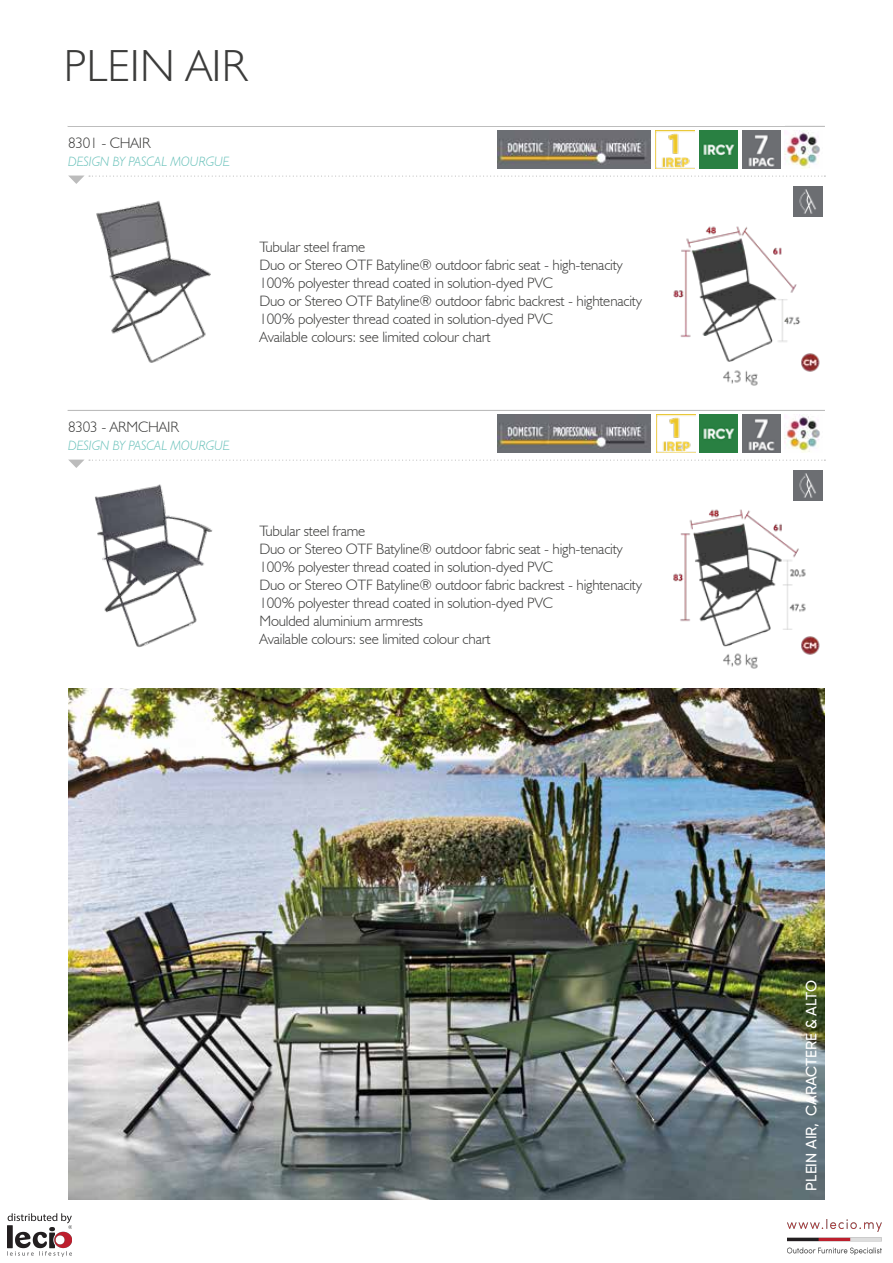
<style>
.page{position:relative;width:893px;height:1263px;background:#fff}
.page>*{position:absolute;margin:0;border:0;box-sizing:border-box;transform-origin:0 0}
.t1{font:300 45px "Humanist 521 BT";color:#3c3c3b}
.t2{font:300 15px/18px "Humanist 521 BT";letter-spacing:-.01em;color:#3c3c3b}
.t3{font:500 15px "Gilroy";color:#fff}
.t4{font:italic 300 13.5px "Humanist 521 BT";color:#6bc2bb}
</style>
<div class="page">
<hr style="left:68px;top:410px;width:757px;height:1px;background:#bcbcbc">
<img style="left:95px;top:484px;width:118px;height:163px">
<img style="left:793px;top:471px;width:30px;height:29px">
<img style="left:497px;top:415px;width:154px;height:38px">
<img style="left:657px;top:415px;width:38px;height:38px">
<img style="left:699px;top:415px;width:39px;height:38px">
<img style="left:742px;top:415px;width:38px;height:38px">
<img style="left:784px;top:415px;width:36px;height:38px">
<img style="left:673px;top:226px;width:147px;height:160px">
<svg style="left:69px;top:460px;width:756px;height:8px"></svg>
<hr style="left:68px;top:126px;width:757px;height:1px;background:#bcbcbc">
<img style="left:96px;top:200px;width:115px;height:163px">
<img style="left:793px;top:187px;width:30px;height:29px">
<img style="left:742px;top:131px;width:38px;height:38px">
<img style="left:784px;top:131px;width:36px;height:38px">
<img style="left:673px;top:509px;width:147px;height:160px">
<svg style="left:69px;top:176px;width:756px;height:8px"></svg>
<img style="left:68px;top:689px;width:757px;height:510px">
<img style="left:497px;top:131px;width:154px;height:38px">
<img style="left:656px;top:131px;width:38px;height:38px">
<img style="left:699px;top:131px;width:39px;height:38px">
<img style="left:788px;top:1219px;width:93px;height:36px">
<img style="left:7px;top:1213px;width:64px;height:43px">
<h1 class="t1" style="left:64px;top:38px;width:185px">PLEIN AIR</h1>
<p class="t2" style="left:68px;top:133px;width:84px">8301 - CHAIR</p>
<p class="t4" style="left:68px;top:154px;width:163px">DESIGN BY PASCAL MOURGUE</p>
<p class="t2" style="left:259px;top:238px;width:384px">Tubular steel frame<br>Duo or Stereo OTF Batyline® outdoor fabric seat - high-tenacity 100% polyester thread coated in solution-dyed PVC<br>Duo or Stereo OTF Batyline® outdoor fabric backrest - hightenacity 100% polyester thread coated in solution-dyed PVC<br>Available colours: see limited colour chart</p>
<p class="t2" style="left:68px;top:417px;width:112px">8303 - ARMCHAIR</p>
<p class="t4" style="left:68px;top:438px;width:163px">DESIGN BY PASCAL MOURGUE</p>
<p class="t2" style="left:259px;top:522px;width:384px">Tubular steel frame<br>Duo or Stereo OTF Batyline® outdoor fabric seat - high-tenacity 100% polyester thread coated in solution-dyed PVC<br>Duo or Stereo OTF Batyline® outdoor fabric backrest - hightenacity 100% polyester thread coated in solution-dyed PVC<br>Moulded aluminium armrests<br>Available colours: see limited colour chart</p>
<p class="t3" style="left:802px;top:1190px;width:212px;rotate:-90deg">PLEIN AIR, CARACTERE &amp; ALTO</p>
</div>
